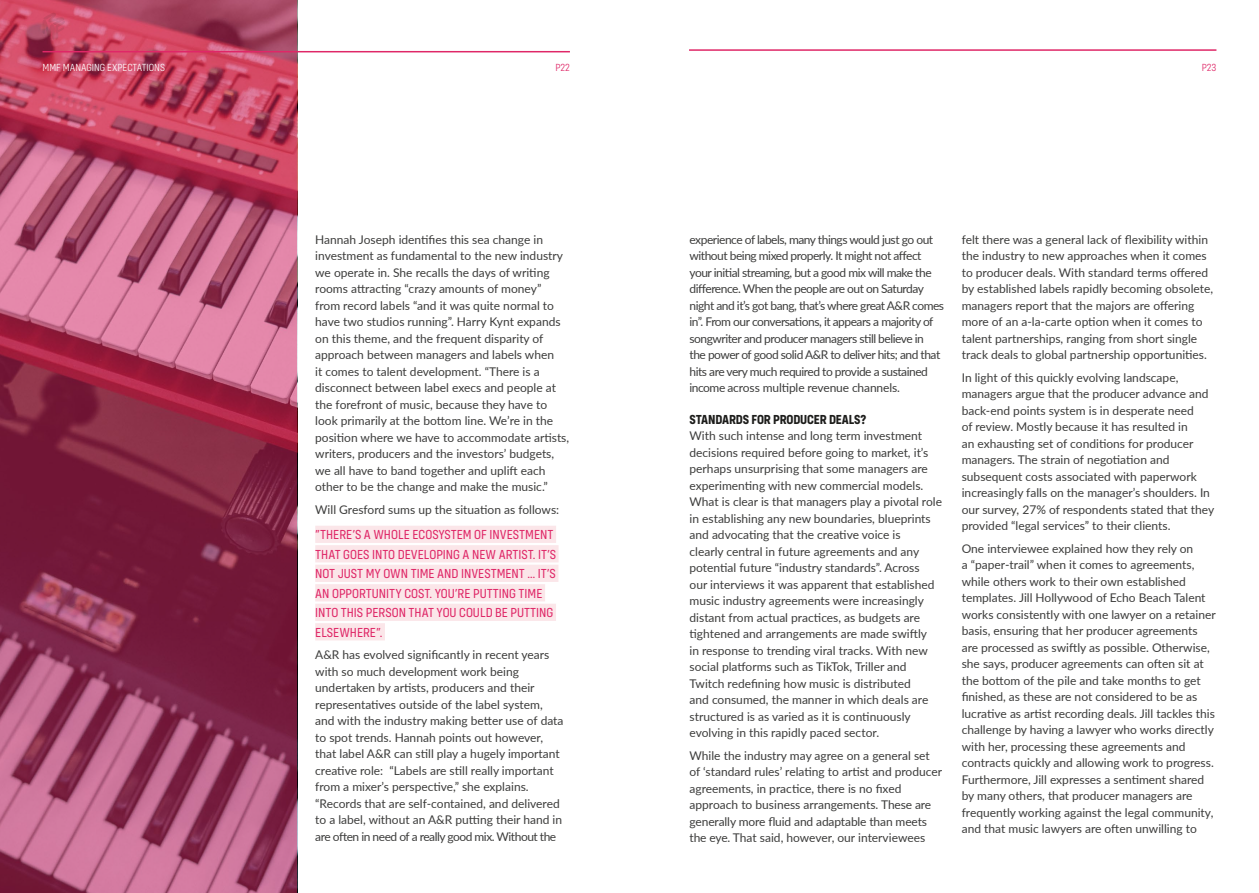
<style>
.page{position:relative;width:1259px;height:893px;background:#fff}
.page>*{position:absolute;margin:0;border:0;box-sizing:border-box;transform-origin:0 0}
.t1{font:13.5px/19.5px "Config Condensed";color:#df2767}
.t2{font:700 13.5px "Config Condensed";letter-spacing:-.01em;color:#1d1d1b}
.t3{font:12px/16.5px "Lato";color:#3c3c3b}
.t4{font:12px/16.5px "Lato";letter-spacing:-.04em;color:#3c3c3b}
.t5{font:300 10.65px "Config Condensed";color:#fff}
.t6{font:300 10.65px "Config Condensed";color:#df2767}
</style>
<div class="page">
<svg style="left:0;top:0;width:297px;height:893px;background:#a64464"></svg>
<svg style="left:43px;top:12px;width:22px;height:28px"></svg>
<hr style="left:689px;top:49px;width:527px;height:2px;background:#df2767">
<hr style="left:43px;top:51px;width:527px;height:1px;background:#df2767">
<div style="left:315px;top:526px;width:241px;height:17px;background:#fbe6e9"></div>
<div style="left:315px;top:545px;width:243px;height:17px;background:#fbe6e9"></div>
<div style="left:315px;top:565px;width:243px;height:17px;background:#fbe6e9"></div>
<div style="left:315px;top:584px;width:230px;height:17px;background:#fbe6e9"></div>
<div style="left:315px;top:604px;width:241px;height:17px;background:#fbe6e9"></div>
<div style="left:315px;top:623px;width:70px;height:17px;background:#fbe6e9"></div>
<p class="t5" style="left:43px;top:61px;width:124px">MMF MANAGING EXPECTATIONS</p>
<p class="t6" style="left:555px;top:61px;width:16px">P22</p>
<p class="t6" style="left:1201px;top:61px;width:16px">P23</p>
<p class="t3" style="left:315px;top:231px;width:255px">Hannah Joseph identifies this sea change in investment as fundamental to the new industry we operate in. She recalls the days of writing rooms attracting “crazy amounts of money” from record labels “and it was quite normal to have two studios running”. Harry Kynt expands on this theme, and the frequent disparity of approach between managers and labels when<br>it comes to talent development. “There is a disconnect between label execs and people at the forefront of music, because they have to look primarily at the bottom line. We’re in the position where we have to accommodate artists, writers, producers and the investors’ budgets, we all have to band together and uplift each other to be the change and make the music.”</p>
<p class="t3" style="left:315px;top:501px;width:245px">Will Gresford sums up the situation as follows:</p>
<p class="t1" style="left:315px;top:525px;width:242px">”THERE’S A WHOLE ECOSYSTEM OF INVESTMENT THAT GOES INTO DEVELOPING A NEW ARTIST. IT’S NOT JUST MY OWN TIME AND INVESTMENT … IT’S AN OPPORTUNITY COST. YOU’RE PUTTING TIME INTO THIS PERSON THAT YOU COULD BE PUTTING ELSEWHERE”.</p>
<p class="t3" style="left:315px;top:646px;width:250px">A&amp;R has evolved significantly in recent years with so much development work being undertaken by artists, producers and their representatives outside of the label system, and with the industry making better use of data to spot trends. Hannah points out however, that label A&amp;R can still play a hugely important creative role: “Labels are still really important from a mixer’s perspective,” she explains. “Records that are self-contained, and delivered to a label, without an A&amp;R putting their hand in are often in need of a really good mix. Without the</p>
<p class="t4" style="left:689px;top:231px;width:256px">experience of labels, many things would just go out without being mixed properly. It might not affect your initial streaming, but a good mix will make the difference. When the people are out on Saturday night and it’s got bang, that’s where great A&amp;R comes in”. From our conversations, it appears a majority of songwriter and producer managers still believe in<br>the power of good solid A&amp;R to deliver hits; and that hits are very much required to provide a sustained income across multiple revenue channels.</p>
<p class="t2" style="left:689px;top:411px;width:178px">STANDARDS FOR PRODUCER DEALS?</p>
<p class="t3" style="left:689px;top:427px;width:254px">With such intense and long term investment decisions required before going to market, it’s perhaps unsurprising that some managers are experimenting with new commercial models.<br>What is clear is that managers play a pivotal role in establishing any new boundaries, blueprints and advocating that the creative voice is<br>clearly central in future agreements and any potential future “industry standards”. Across<br>our interviews it was apparent that established music industry agreements were increasingly distant from actual practices, as budgets are tightened and arrangements are made swiftly<br>in response to trending viral tracks. With new social platforms such as TikTok, Triller and Twitch redefining how music is distributed<br>and consumed, the manner in which deals are structured is as varied as it is continuously evolving in this rapidly paced sector.</p>
<p class="t3" style="left:689px;top:747px;width:254px">While the industry may agree on a general set of ‘standard rules’ relating to artist and producer agreements, in practice, there is no fixed approach to business arrangements. These are generally more fluid and adaptable than meets the eye. That said, however, our interviewees</p>
<p class="t3" style="left:961px;top:231px;width:253px">felt there was a general lack of flexibility within the industry to new approaches when it comes to producer deals. With standard terms offered by established labels rapidly becoming obsolete, managers report that the majors are offering more of an a-la-carte option when it comes to talent partnerships, ranging from short single track deals to global partnership opportunities.</p>
<p class="t3" style="left:961px;top:369px;width:254px">In light of this quickly evolving landscape, managers argue that the producer advance and back-end points system is in desperate need<br>of review. Mostly because it has resulted in<br>an exhausting set of conditions for producer managers. The strain of negotiation and subsequent costs associated with paperwork increasingly falls on the manager’s shoulders. In our survey, 27% of respondents stated that they provided “legal services” to their clients.</p>
<p class="t3" style="left:961px;top:540px;width:255px">One interviewee explained how they rely on<br>a “paper-trail” when it comes to agreements, while others work to their own established templates. Jill Hollywood of Echo Beach Talent works consistently with one lawyer on a retainer basis, ensuring that her producer agreements are processed as swiftly as possible. Otherwise, she says, producer agreements can often sit at the bottom of the pile and take months to get finished, as these are not considered to be as lucrative as artist recording deals. Jill tackles this challenge by having a lawyer who works directly with her, processing these agreements and contracts quickly and allowing work to progress.<br>Furthermore, Jill expresses a sentiment shared by many others, that producer managers are frequently working against the legal community, and that music lawyers are often unwilling to</p>
</div>
